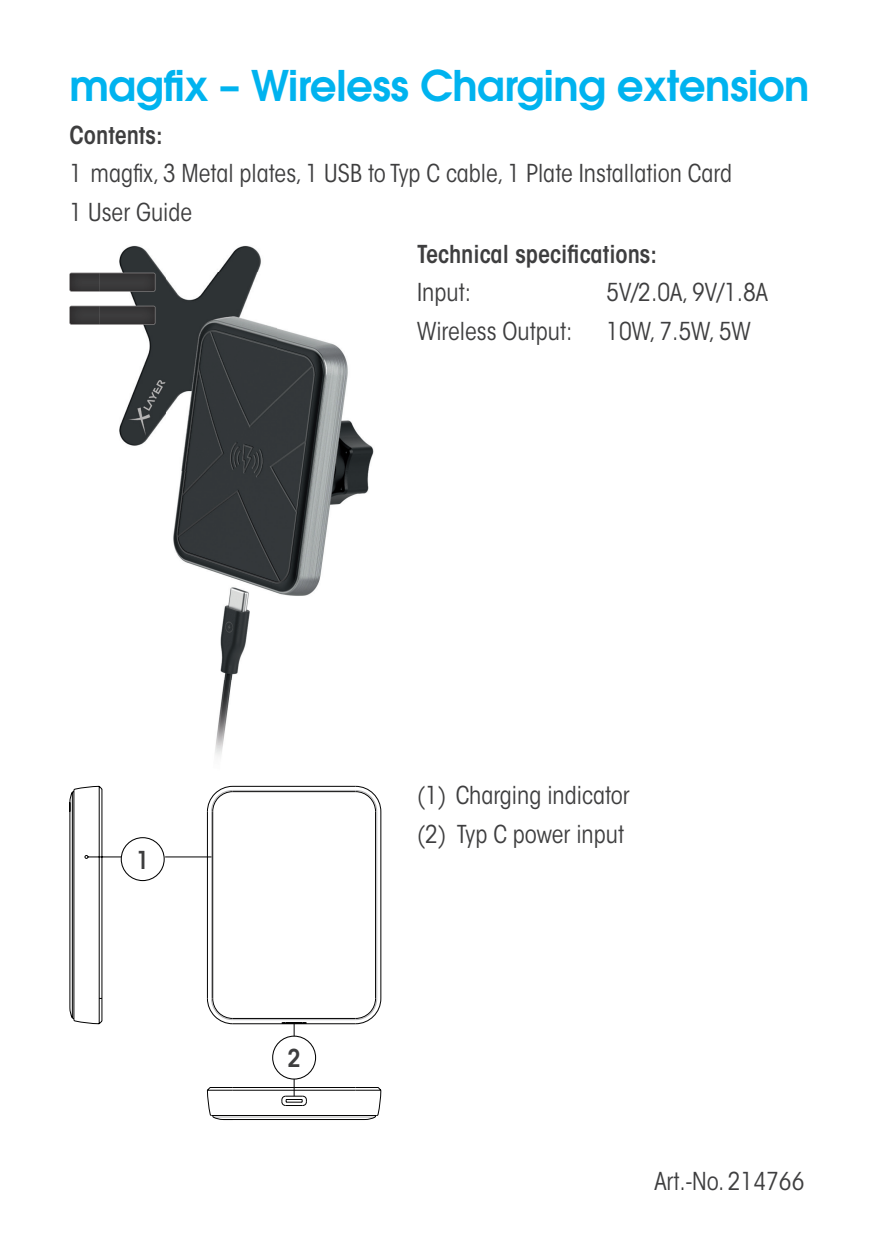
<style>
.page{position:relative;width:874px;height:1241px;background:#fff}
.page>*{position:absolute;margin:0;border:0;box-sizing:border-box;transform-origin:0 0}
.t1{font:600 42px "ITC Avant Garde Std";letter-spacing:-.01em;color:#00b3ef}
.t2{font:condensed 24.5px/38.5px "ITC Avant Garde Std";color:#3e3e3f}
.t3{font:600 condensed 24.5px "ITC Avant Garde Std";color:#3e3e3f}
</style>
<div class="page">
<img style="left:99px;top:245px;width:162px;height:201px">
<img style="left:69px;top:273px;width:86px;height:18px">
<img style="left:69px;top:306px;width:86px;height:18px">
<img style="left:173px;top:327px;width:201px;height:429px">
<img style="left:167px;top:273px;width:109px;height:197px">
<svg style="left:69px;top:785px;width:313px;height:335px"></svg>
<div style="left:121px;top:837px;width:44px;height:44px;background:#fff;border:1px solid #030303;border-radius:50%"></div>
<div style="left:272px;top:1035px;width:44px;height:44px;background:#fff;border:1px solid #030303;border-radius:50%"></div>
<h1 class="t1" style="left:69px;top:58px;width:741px">magfix – Wireless Charging extension</h1>
<p class="t3" style="left:69px;top:119px;width:95px">Contents:</p>
<p class="t2" style="left:69px;top:154px;width:663px">1 magfix, 3 Metal plates, 1 USB to Typ C cable, 1 Plate Installation Card<br>1 User Guide</p>
<p class="t3" style="left:417px;top:238px;width:241px">Technical specifications:</p>
<p class="t2" style="left:417px;top:273px;width:55px">Input:</p>
<p class="t2" style="left:606px;top:273px;width:163px">5V/2.0A, 9V/1.8A</p>
<p class="t2" style="left:417px;top:312px;width:157px">Wireless Output:</p>
<p class="t2" style="left:606px;top:312px;width:146px">10W, 7.5W, 5W</p>
<p class="t3" style="left:136px;top:844px;width:15px">1</p>
<p class="t3" style="left:287px;top:1042px;width:15px">2</p>
<p class="t2" style="left:417px;top:776px;width:214px">(1) Charging indicator (2) Typ C power input</p>
<p class="t2" style="left:654px;top:1161px;width:151px">Art.-No. 214766</p>
</div>
